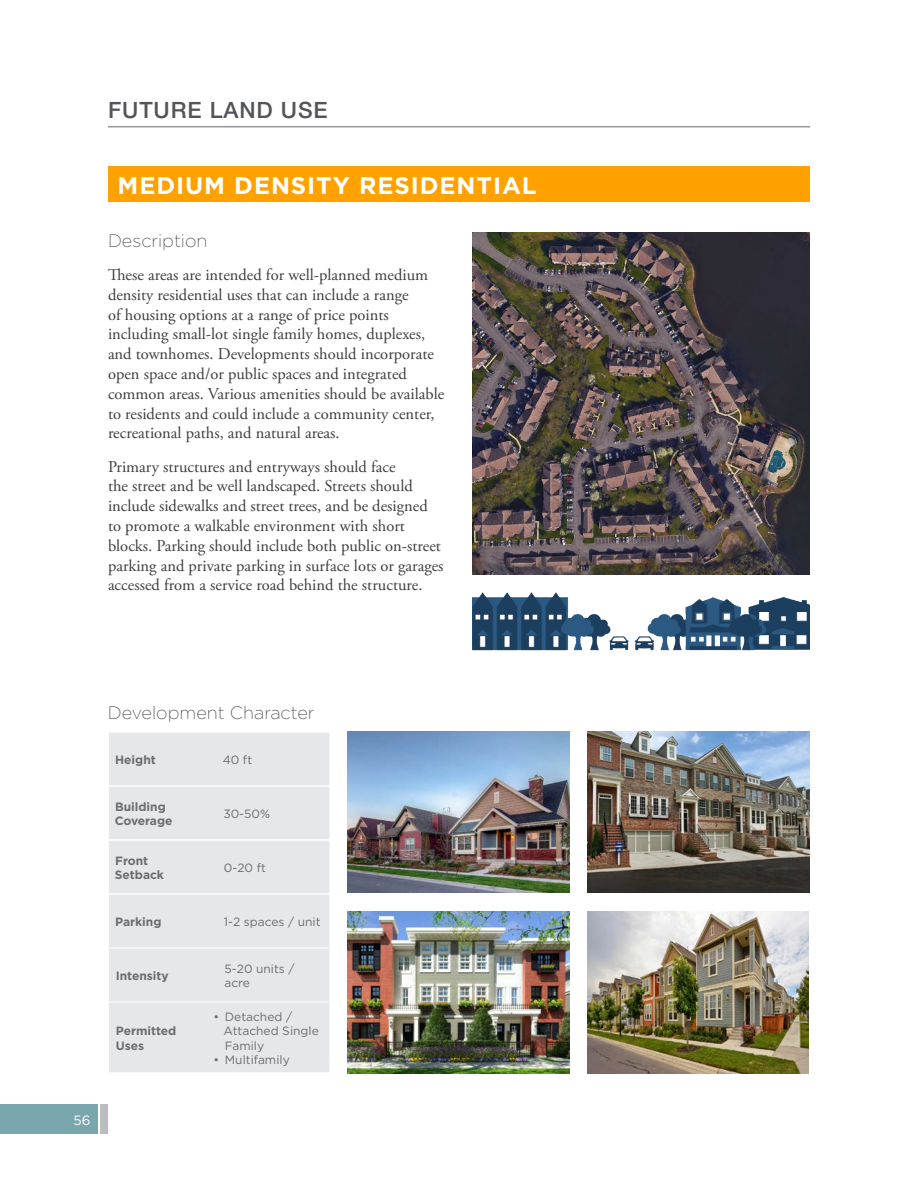
<style>
.page{position:relative;width:918px;height:1188px;background:#fff}
.page>*{position:absolute;margin:0;border:0;box-sizing:border-box;transform-origin:0 0}
.M_Header{font:700 24px "Gotham";letter-spacing:.04em;color:#fff}
.t1{font:500 22.5px "Helvetica Neue LT Std";letter-spacing:.04em;color:#54555a}
.MS_Header{font:200 18px "Gotham";color:#3e3e3f}
.Body_Text{font:16.5px/19.8px "Adobe Garamond Pro";color:#3e3e3f}
.t2{font:13.5px "Gotham";color:#fff}
.L__Table_Body{font:12px/14.4px "Gotham";color:#6c6d71}
.C__Table_Body{font:700 12px/14.4px "Gotham";color:#6c6d71}
</style>
<div class="page">
<hr style="left:108px;top:126px;width:702px;height:1px;background:#959599">
<div style="left:0;top:1105px;width:97px;height:29px;background:#7aa6ad"></div>
<div style="left:100px;top:1105px;width:8px;height:29px;background:#bcbdc0"></div>
<div style="left:108px;top:166px;width:702px;height:36px;background:#ffa200"></div>
<img style="left:472px;top:232px;width:338px;height:342px">
<div style="left:109px;top:733px;width:220px;height:339px;background:#e6e7e9"></div>
<hr style="left:108px;top:1002px;width:96px;height:1px;background:#fff">
<hr style="left:204px;top:1002px;width:126px;height:1px;background:#fff">
<hr style="left:109px;top:785px;width:95px;height:2px;background:#fff">
<hr style="left:204px;top:785px;width:126px;height:2px;background:#fff">
<hr style="left:109px;top:839px;width:95px;height:2px;background:#fff">
<hr style="left:204px;top:839px;width:126px;height:2px;background:#fff">
<hr style="left:109px;top:893px;width:95px;height:2px;background:#fff">
<hr style="left:204px;top:893px;width:126px;height:2px;background:#fff">
<hr style="left:108px;top:948px;width:96px;height:1px;background:#fff">
<hr style="left:204px;top:948px;width:126px;height:1px;background:#fff">
<img style="left:472px;top:592px;width:338px;height:59px">
<img style="left:587px;top:731px;width:223px;height:161px">
<img style="left:348px;top:911px;width:222px;height:162px">
<img style="left:348px;top:731px;width:222px;height:161px">
<img style="left:587px;top:911px;width:222px;height:162px">
<h2 class="t1" style="left:108px;top:97px;width:221px">FUTURE LAND USE</h2>
<p class="M_Header" style="left:118px;top:170px;width:421px">MEDIUM DENSITY RESIDENTIAL</p>
<p class="MS_Header" style="left:108px;top:229px;width:101px">Description</p>
<p class="Body_Text" style="left:108px;top:265px;width:338px">These areas are intended for well-planned medium density residential uses that can include a range<br>of housing options at a range of price points including small-lot single family homes, duplexes, and townhomes. Developments should incorporate open space and/or public spaces and integrated common areas. Various amenities should be available to residents and could include a community center, recreational paths, and natural areas.</p>
<p class="Body_Text" style="left:108px;top:457px;width:337px">Primary structures and entryways should face<br>the street and be well landscaped. Streets should include sidewalks and street trees, and be designed to promote a walkable environment with short blocks. Parking should include both public on-street parking and private parking in surface lots or garages accessed from a service road behind the structure.</p>
<p class="t2" style="left:73px;top:1111px;width:18px">56</p>
<p class="MS_Header" style="left:108px;top:701px;width:208px">Development Character</p>
<p class="C__Table_Body" style="left:115px;top:752px;width:42px">Height</p>
<p class="L__Table_Body" style="left:223px;top:752px;width:31px">40 ft</p>
<p class="C__Table_Body" style="left:115px;top:799px;width:59px">Building<br>Coverage</p>
<p class="L__Table_Body" style="left:223px;top:806px;width:48px">30-50%</p>
<p class="C__Table_Body" style="left:115px;top:853px;width:51px">Front<br>Setback</p>
<p class="L__Table_Body" style="left:224px;top:860px;width:44px">0-20 ft</p>
<p class="C__Table_Body" style="left:115px;top:914px;width:48px">Parking</p>
<p class="L__Table_Body" style="left:224px;top:914px;width:98px">1-2 spaces / unit</p>
<p class="C__Table_Body" style="left:116px;top:968px;width:54px">Intensity</p>
<p class="L__Table_Body" style="left:224px;top:961px;width:72px">5-20 units / acre</p>
<p class="C__Table_Body" style="left:116px;top:1024px;width:62px">Permitted<br>Uses</p>
<p class="L__Table_Body" style="left:224px;top:1009px;width:97px;text-indent:-10px">• Detached /<br>Attached Single<br>Family</p>
<p class="L__Table_Body" style="left:214px;top:1052px;width:78px">• Multifamily</p>
</div>
